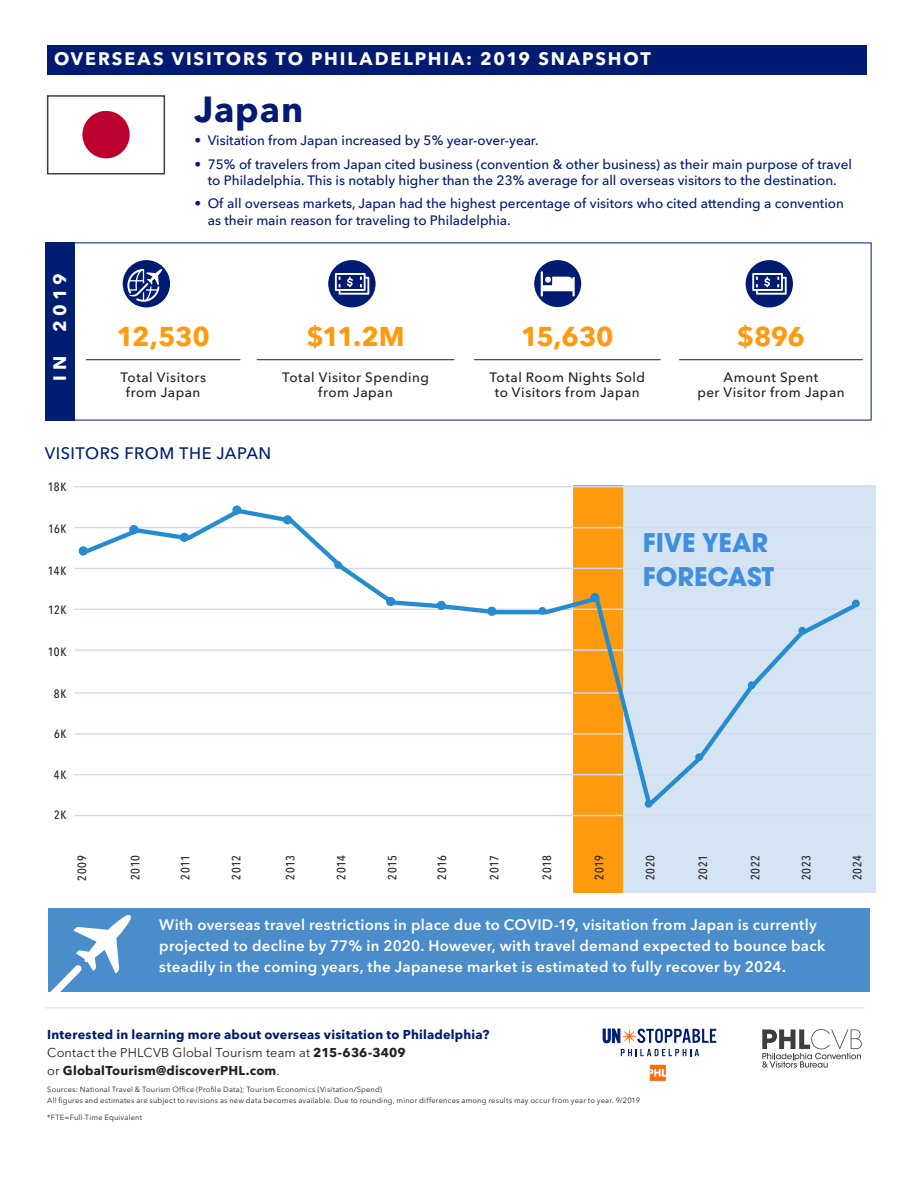
<style>
.page{position:relative;width:918px;height:1188px;background:#fff}
.page>*{position:absolute;margin:0;border:0;box-sizing:border-box;transform-origin:0 0}
.MAIN_header{font:700 36px "Avenir Next LT Pro";letter-spacing:.025em;color:#001b71}
.number_medium_-_oran{font:700 27px "Avenir Next LT Pro";letter-spacing:-.02em;color:#ff9a0e}
.t1{font:700 25.5px/34.5px "ITC Avant Garde Std";color:#408fde}
.new_hdr_-_slim_box_a{font:700 18px "Avenir Next LT Pro";letter-spacing:.105em;color:#fff}
.year_for_icons{font:700 18px "Avenir Next LT Pro";color:#fff}
.SBHD_1{font:500 16.5px "Avenir Next LT Pro";letter-spacing:.03em;color:#001e71}
.Box_Copy{font:600 15px/21px "Avenir Next LT Pro";letter-spacing:.02em;color:#fff}
.t2{font:500 13.5px/16.5px "Avenir Next LT Pro";color:#001b71;text-align:center}
.copy_9pt_-_navy_cent{font:500 13.5px/15px "Avenir Next LT Pro";letter-spacing:.035em;color:#231f20;text-align:center}
.CTA{font:700 12.75px/18px "Avenir Next LT Pro";letter-spacing:.015em;color:#231f20}
.CTA-2{font:700 12.75px "Avenir Next LT Pro";letter-spacing:.015em;color:#001b71}
.chart_copy{font:500 12px "Avenir Next Condensed";letter-spacing:.055em;color:#231f20}
.flyspeck{font:7.5px/10.5px "Avenir Next LT Pro";letter-spacing:.025em;color:#231f20}
.s1{font-weight:400}
</style>
<div class="page">
<img style="left:82px;top:110px;width:48px;height:49px">
<div style="left:47px;top:95px;width:118px;height:79px;border:2px solid #3e3e3f"></div>
<div style="left:47px;top:45px;width:820px;height:29px;background:#001b71"></div>
<hr style="left:45px;top:1008px;width:820px;height:1px;background:#dcdddf">
<svg style="left:762px;top:1029px;width:100px;height:39px"></svg>
<svg style="left:650px;top:1065px;width:16px;height:16px"></svg>
<svg style="left:602px;top:1028px;width:114px;height:28px"></svg>
<hr style="left:86px;top:359px;width:154px;height:1px;background:#231f20">
<div style="left:123px;top:260px;width:47px;height:47px;background:#001b71;border-radius:50%"></div>
<svg style="left:127px;top:269px;width:35px;height:33px"></svg>
<hr style="left:257px;top:359px;width:197px;height:1px;background:#231f20">
<div style="left:328px;top:260px;width:48px;height:47px;background:#001b71;border-radius:50%"></div>
<svg style="left:335px;top:273px;width:34px;height:22px"></svg>
<hr style="left:474px;top:359px;width:187px;height:1px;background:#231f20">
<div style="left:534px;top:260px;width:47px;height:47px;background:#001b71;border-radius:50%"></div>
<svg style="left:541px;top:271px;width:34px;height:25px"></svg>
<div style="left:746px;top:260px;width:47px;height:47px;background:#001b71;border-radius:50%"></div>
<svg style="left:752px;top:273px;width:35px;height:22px"></svg>
<hr style="left:679px;top:359px;width:184px;height:1px;background:#231f20">
<div style="left:46px;top:243px;width:29px;height:178px;background:#001e71"></div>
<div style="left:48px;top:908px;width:822px;height:84px;background:#4b8cca"></div>
<svg style="left:45px;top:915px;width:86px;height:94px"></svg>
<div style="left:615px;top:485px;width:261px;height:408px;background:#d4e4f2"></div>
<div style="left:574px;top:485px;width:49px;height:408px;background:#ff9a0e"></div>
<hr style="left:75px;top:486px;width:799px;height:1px;background:#d4d9f2">
<hr style="left:75px;top:527px;width:799px;height:1px;background:#d4d9f2">
<hr style="left:75px;top:568px;width:799px;height:1px;background:#d4d9f2">
<hr style="left:75px;top:609px;width:799px;height:1px;background:#d4d9f2">
<hr style="left:75px;top:649px;width:799px;height:2px;background:#d4d9f2">
<hr style="left:75px;top:692px;width:799px;height:2px;background:#d4d9f2">
<hr style="left:75px;top:733px;width:799px;height:2px;background:#d4d9f2">
<hr style="left:75px;top:774px;width:799px;height:1px;background:#d4d9f2">
<hr style="left:75px;top:815px;width:799px;height:1px;background:#d4d9f2">
<svg style="left:79px;top:506px;width:780px;height:307px"></svg>
<div style="left:79px;top:547px;width:8px;height:8px;background:#268ccf;border-radius:50%"></div>
<div style="left:79px;top:546px;width:9px;height:10px;border:1px solid #268ccf;border-radius:50%"></div>
<div style="left:130px;top:526px;width:8px;height:7px;background:#268ccf;border-radius:50%"></div>
<div style="left:129px;top:525px;width:9px;height:9px;border:1px solid #268ccf;border-radius:50%"></div>
<div style="left:181px;top:533px;width:7px;height:8px;background:#268ccf;border-radius:50%"></div>
<div style="left:180px;top:533px;width:9px;height:9px;border:1px solid #268ccf;border-radius:50%"></div>
<div style="left:233px;top:506px;width:8px;height:8px;background:#268ccf;border-radius:50%"></div>
<div style="left:232px;top:505px;width:10px;height:10px;border:1px solid #268ccf;border-radius:50%"></div>
<div style="left:284px;top:516px;width:7px;height:8px;background:#268ccf;border-radius:50%"></div>
<div style="left:283px;top:515px;width:9px;height:9px;border:1px solid #268ccf;border-radius:50%"></div>
<div style="left:334px;top:561px;width:8px;height:8px;background:#268ccf;border-radius:50%"></div>
<div style="left:387px;top:598px;width:8px;height:7px;background:#268ccf;border-radius:50%"></div>
<div style="left:386px;top:597px;width:9px;height:9px;border:1px solid #268ccf;border-radius:50%"></div>
<div style="left:437px;top:602px;width:8px;height:7px;background:#268ccf;border-radius:50%"></div>
<div style="left:437px;top:601px;width:9px;height:9px;border:1px solid #268ccf;border-radius:50%"></div>
<div style="left:488px;top:607px;width:8px;height:8px;background:#268ccf;border-radius:50%"></div>
<div style="left:487px;top:607px;width:9px;height:9px;border:1px solid #268ccf;border-radius:50%"></div>
<div style="left:539px;top:607px;width:7px;height:8px;background:#268ccf;border-radius:50%"></div>
<div style="left:591px;top:594px;width:8px;height:8px;background:#268ccf;border-radius:50%"></div>
<div style="left:590px;top:593px;width:10px;height:9px;border:1px solid #268ccf;border-radius:50%"></div>
<div style="left:645px;top:800px;width:7px;height:8px;background:#268ccf;border-radius:50%"></div>
<div style="left:695px;top:753px;width:8px;height:8px;background:#268ccf;border-radius:50%"></div>
<div style="left:748px;top:681px;width:8px;height:8px;background:#268ccf;border-radius:50%"></div>
<div style="left:798px;top:627px;width:8px;height:8px;background:#268ccf;border-radius:50%"></div>
<div style="left:852px;top:600px;width:8px;height:7px;background:#268ccf;border-radius:50%"></div>
<p class="new_hdr_-_slim_box_a" style="left:54px;top:48px;width:598px">OVERSEAS VISITORS TO PHILADELPHIA: 2019 SNAPSHOT</p>
<p class="MAIN_header" style="left:194px;top:87px;width:110px">Japan</p>
<p class="t2" style="left:194px;top:132px;width:346px">• Visitation from Japan increased by 5% year-over-year.</p>
<p class="t2" style="left:194px;top:156px;width:659px">• 75% of travelers from Japan cited business (convention &amp; other business) as their main purpose of travel to Philadelphia. This is notably higher than the 23% average for all overseas visitors to the destination.</p>
<p class="t2" style="left:208px;top:195px;width:638px;text-align:left;text-indent:-14px">• Of all overseas markets, Japan had the highest percentage of visitors who cited attending a convention as their main reason for traveling to Philadelphia.</p>
<p class="year_for_icons" style="left:49px;top:332px;width:61px;rotate:-90deg">2019</p>
<p class="year_for_icons" style="left:49px;top:381px;width:26px;rotate:-90deg">I N</p>
<p class="number_medium_-_oran" style="left:117px;top:320px;width:95px">12,530</p>
<p class="copy_9pt_-_navy_cent" style="left:120px;top:369px;width:87px">Total Visitors from Japan</p>
<p class="number_medium_-_oran" style="left:306px;top:320px;width:100px">$11.2M</p>
<p class="copy_9pt_-_navy_cent" style="left:282px;top:369px;width:148px">Total Visitor Spending from Japan</p>
<p class="SBHD_1" style="left:45px;top:444px;width:228px">VISITORS FROM THE JAPAN</p>
<p class="chart_copy" style="left:48px;top:479px;width:20px">18K</p>
<p class="chart_copy" style="left:48px;top:521px;width:20px">16K</p>
<p class="chart_copy" style="left:48px;top:563px;width:20px">14K</p>
<p class="chart_copy" style="left:48px;top:602px;width:20px">12K</p>
<p class="chart_copy" style="left:48px;top:644px;width:20px">10K</p>
<p class="chart_copy" style="left:54px;top:686px;width:14px">8K</p>
<p class="chart_copy" style="left:54px;top:727px;width:14px">6K</p>
<p class="chart_copy" style="left:54px;top:767px;width:14px">4K</p>
<p class="chart_copy" style="left:54px;top:808px;width:14px">2K</p>
<p class="number_medium_-_oran" style="left:521px;top:320px;width:94px">15,630</p>
<p class="copy_9pt_-_navy_cent" style="left:489px;top:369px;width:157px">Total Room Nights Sold to Visitors from Japan</p>
<p class="number_medium_-_oran" style="left:737px;top:320px;width:70px">$896</p>
<p class="copy_9pt_-_navy_cent" style="left:697px;top:369px;width:149px">Amount Spent<br>per Visitor from Japan</p>
<p class="t1" style="left:643px;top:525px;width:133px">FIVE YEAR<br>FORECAST</p>
<p class="chart_copy" style="left:75px;top:881px;width:27px;rotate:-90deg">2009</p>
<p class="chart_copy" style="left:128px;top:880px;width:26px;rotate:-90deg">2010</p>
<p class="chart_copy" style="left:178px;top:880px;width:26px;rotate:-90deg">2011</p>
<p class="chart_copy" style="left:229px;top:880px;width:26px;rotate:-90deg">2012</p>
<p class="chart_copy" style="left:283px;top:880px;width:26px;rotate:-90deg">2013</p>
<p class="chart_copy" style="left:334px;top:880px;width:26px;rotate:-90deg">2014</p>
<p class="chart_copy" style="left:385px;top:880px;width:26px;rotate:-90deg">2015</p>
<p class="chart_copy" style="left:435px;top:880px;width:26px;rotate:-90deg">2016</p>
<p class="chart_copy" style="left:487px;top:880px;width:26px;rotate:-90deg">2017</p>
<p class="chart_copy" style="left:540px;top:880px;width:26px;rotate:-90deg">2018</p>
<p class="chart_copy" style="left:592px;top:880px;width:26px;rotate:-90deg">2019</p>
<p class="chart_copy" style="left:643px;top:880px;width:27px;rotate:-90deg">2020</p>
<p class="chart_copy" style="left:696px;top:880px;width:27px;rotate:-90deg">2021</p>
<p class="chart_copy" style="left:748px;top:880px;width:27px;rotate:-90deg">2022</p>
<p class="chart_copy" style="left:799px;top:880px;width:27px;rotate:-90deg">2023</p>
<p class="chart_copy" style="left:850px;top:880px;width:26px;rotate:-90deg">2024</p>
<p class="Box_Copy" style="left:159px;top:915px;width:667px">With overseas travel restrictions in place due to COVID-19, visitation from Japan is currently projected to decline by 77% in 2020. However, with travel demand expected to bounce back steadily in the coming years, the Japanese market is estimated to fully recover by 2024.</p>
<p class="CTA-2" style="left:47px;top:1027px;width:444px">Interested in learning more about overseas visitation to Philadelphia?</p>
<p class="CTA" style="left:47px;top:1043px;width:360px"><span class="s1">Contact the PHLCVB Global Tourism team at</span> 215-636-3409 <span class="s1">or</span> GlobalTourism@discoverPHL.com<span class="s1">.</span></p>
<p class="flyspeck" style="left:47px;top:1084px;width:594px">Sources: National Travel &amp; Tourism Office (Profile Data); Tourism Economics (Visitation/Spend)<br>All figures and estimates are subject to revisions as new data becomes available. Due to rounding, minor differences among results may occur from year to year. 9/2019</p>
<p class="flyspeck" style="left:47px;top:1112px;width:96px">*FTE=Full-Time Equivalent</p>
</div>
